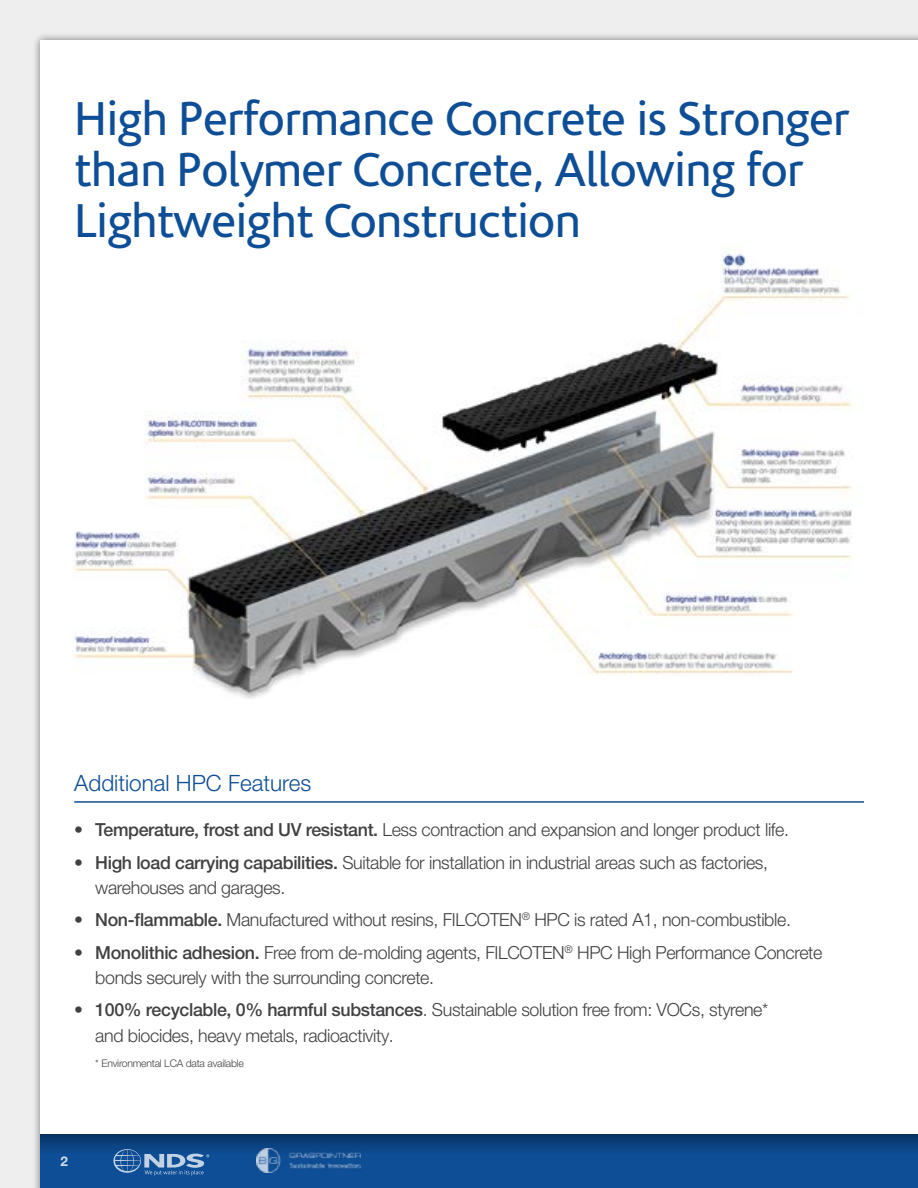
<style>
.page{position:relative;width:918px;height:1188px;background:#eeeeef}
.page>*{position:absolute;margin:0;border:0;box-sizing:border-box;transform-origin:0 0}
.t1{font:48px/51px "Corisande OT";letter-spacing:-.02em;color:#0e4e96}
.t2{font:300 22.5px "Helvetica Neue LT Pro";color:#0e4e96}
.t3{font:300 18px/25.5px "Helvetica Neue LT Pro";letter-spacing:-.02em;color:#414042}
.t4{font:700 13.5px "Helvetica Neue LT Pro";color:#fff}
.t5{font:300 10.5px "Helvetica Neue LT Pro";letter-spacing:-.02em;color:#414042}
.s1{font-weight:500}
</style>
<div class="page">
<div style="left:40px;top:40px;width:878px;height:1148px;background:#fff"></div>
<hr style="left:917px;top:33px;width:1px;height:1155px;background:#000;opacity:.5">
<hr style="left:917px;top:40px;width:1px;height:1148px;background:#fff">
<div style="left:40px;top:1134px;width:878px;height:54px;background:#0e4e96"></div>
<div style="left:40px;top:1134px;width:878px;height:20px;background:linear-gradient(to bottom,#093464,#0d4b91)"></div>
<img style="left:256px;top:1149px;width:105px;height:24px">
<img style="left:72px;top:246px;width:782px;height:454px">
<svg style="left:113px;top:1149px;width:96px;height:27px"></svg>
<hr style="left:74px;top:801px;width:790px;height:2px;background:#0e4e96">
<h1 class="t1" style="left:74px;top:94px;width:777px">High Performance Concrete is Stronger than Polymer Concrete, Allowing for<br>Lightweight Construction</h1>
<p class="t2" style="left:74px;top:769px;width:239px">Additional HPC Features</p>
<p class="t3" style="left:74px;top:817px;width:716px"><span class="s1">• Temperature, frost and UV resistant.</span> Less contraction and expansion and longer product life.</p>
<p class="t3" style="left:95px;top:849px;width:674px;text-indent:-21px"><span class="s1">• High load carrying capabilities.</span> Suitable for installation in industrial areas such as factories, warehouses and garages.</p>
<p class="t3" style="left:74px;top:907px;width:718px"><span class="s1">• Non-flammable.</span> Manufactured without resins, FILCOTEN<sup>®</sup> HPC is rated A1, non-combustible.</p>
<p class="t3" style="left:95px;top:939px;width:729px;text-indent:-21px"><span class="s1">• Monolithic adhesion.</span> Free from de-molding agents, FILCOTEN<sup>®</sup> HPC High Performance Concrete bonds securely with the surrounding concrete.</p>
<p class="t3" style="left:95px;top:997px;width:675px;text-indent:-21px"><span class="s1">• 100% recyclable, 0% harmful substances</span>. Sustainable solution free from: VOCs, styrene* and biocides, heavy metals, radioactivity.</p>
<p class="t5" style="left:95px;top:1057px;width:150px">* Environmental LCA data available</p>
<p class="t4" style="left:60px;top:1152px;width:9px">2</p>
</div>
